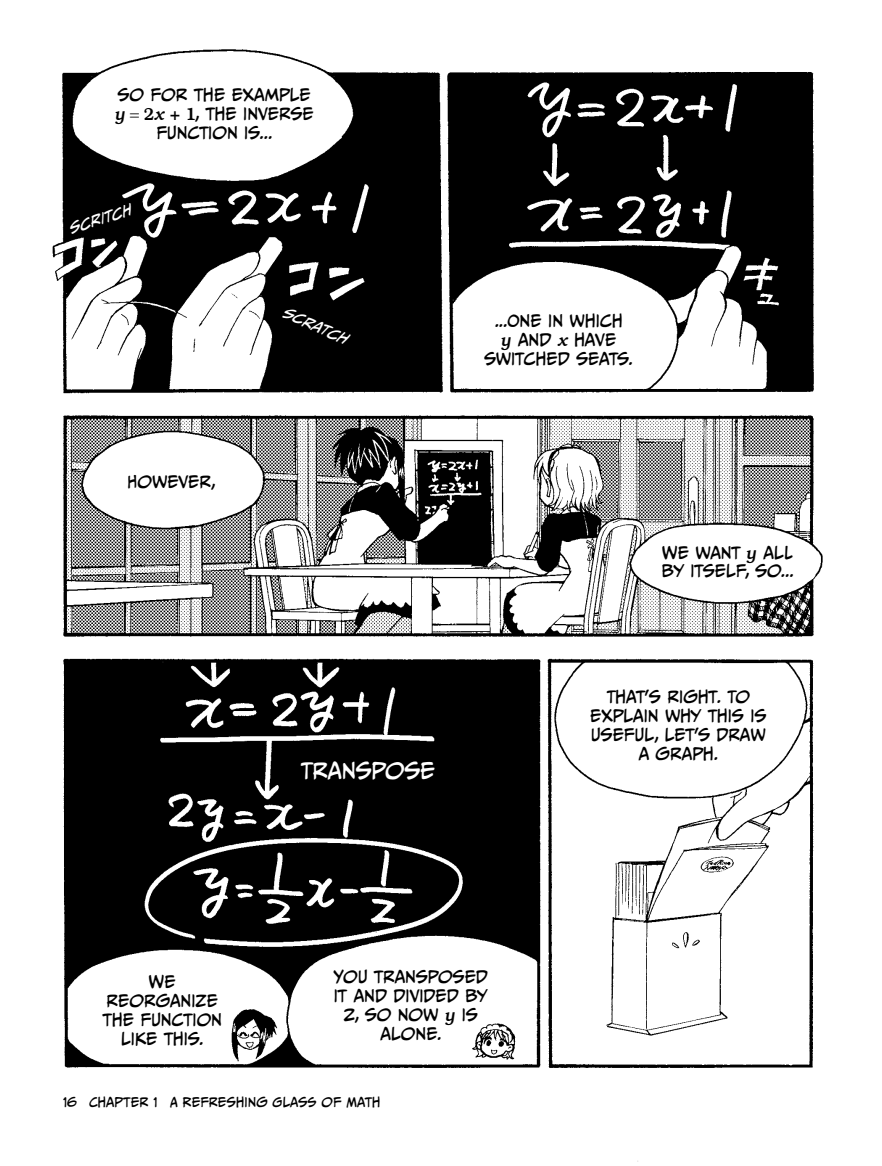
<style>
.page{position:relative;width:882px;height:1166px;background:#fff}
.page>*{position:absolute;margin:0;border:0;box-sizing:border-box;transform-origin:0 0}
.t1{font:21px "CC Meanwhile";letter-spacing:.005em;color:#fff}
.t2{font:15.75px/18.9px "CC Meanwhile";letter-spacing:.01em;color:#000;text-align:center}
.t3{font:italic 14px "CC Meanwhile";color:#fff}
.t4{font:12.25px "CC Meanwhile";letter-spacing:.02em;color:#000}
.s1{font-family:"Bookman";font-weight:500;font-style:italic;font-size:17.5px}
.s2{font-family:"Bookman";font-weight:500;font-size:17.5px}
</style>
<div class="page">
<img style="left:52px;top:49px;width:771px;height:1113px">
<svg style="left:125px;top:113px;width:19px;height:8px"></svg>
<p class="t2" style="left:115px;top:86px;width:200px">SO FOR THE EXAMPLE <span class="s1">y</span> <span class="s2">2</span><span class="s1">x</span> <span class="s2">+ 1</span>, THE INVERSE<br>FUNCTION IS...</p>
<p class="t3" style="left:68px;top:221px;width:66px;rotate:-18deg">scritch</p>
<p class="t2" style="left:128px;top:472px;width:89px">HOWEVER,</p>
<p class="t3" style="left:288px;top:305px;width:71px;rotate:24deg">scratch</p>
<p class="t2" style="left:484px;top:312px;width:150px">...ONE IN WHICH<br><span class="s1">y</span> AND <span class="s1">x</span> HAVE<br>SWITCHED SEATS.</p>
<h1 class="t1" style="left:301px;top:759px;width:135px">TRANSPOSE</h1>
<p class="t2" style="left:662px;top:543px;width:133px;text-align:left">WE WANT <span class="s1">y</span> ALL<br>BY ITSELF, SO...</p>
<p class="t2" style="left:590px;top:688px;width:178px">THAT'S RIGHT. TO<br>EXPLAIN WHY THIS IS<br>USEFUL, LET'S DRAW<br>A GRAPH.</p>
<p class="t2" style="left:103px;top:972px;width:121px">WE<br>REORGANIZE<br>THE FUNCTION<br>LIKE THIS.</p>
<p class="t2" style="left:333px;top:967px;width:156px">YOU TRANSPOSED<br>IT AND DIVIDED BY<br>2, SO NOW <span class="s1">y</span> IS<br>ALONE.</p>
<p class="t4" style="left:63px;top:1095px;width:319px">16 CHAPTER 1 A REFRESHING GLASS OF MATH</p>
</div>
